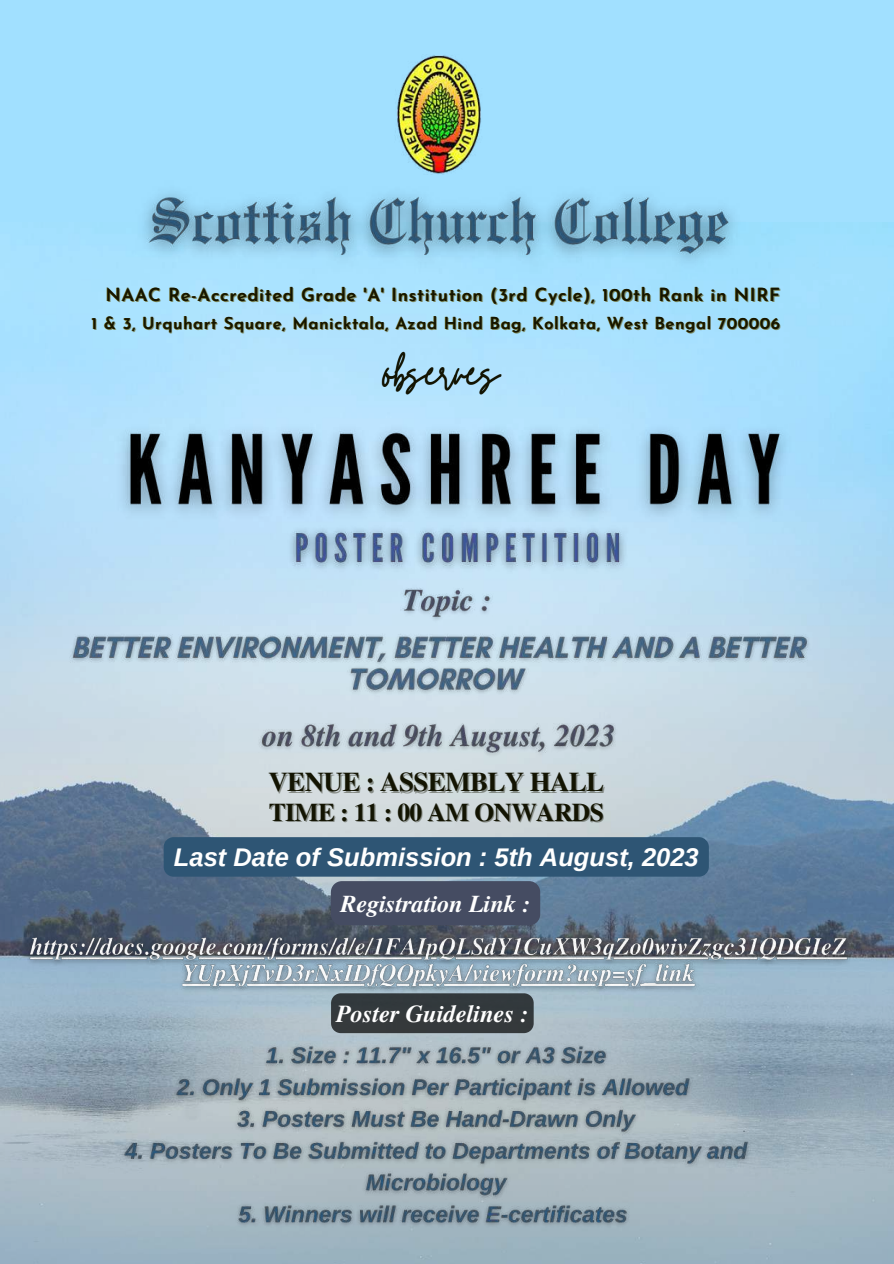
<style>
.page{position:relative;width:894px;height:1264px;background:#fff}
.page>*{position:absolute;margin:0;border:0;box-sizing:border-box;transform-origin:0 0}
.t1{font:40.5px "Twister";color:#131402}
.t2{font:700 27px "Te X Gyre Termes";letter-spacing:-.025em;color:#131402}
.t3{font:italic 700 25.5px "Arimo";color:#fff}
.t4{font:700 25.5px "Te X Gyre Termes";letter-spacing:-.025em;color:#131402}
.t5{font:italic 700 24.3px "Te X Gyre Termes";color:#fff}
.t6{font:italic 700 24.15px "Te X Gyre Termes";color:#fff}
.t7{font:600 18px "Josefin Sans";letter-spacing:.045em;color:#131402}
.t8{font:600 16.5px "Josefin Sans";letter-spacing:.045em;color:#131402}
</style>
<div class="page">
<div style="left:0;top:0;width:893px;height:1263px;background:#a1e0ff"></div>
<img style="left:0;top:287px;width:893px;height:976px">
<img style="left:397px;top:55px;width:84px;height:107px">
<img style="left:252px;top:707px;width:371px;height:59px">
<img style="left:145px;top:162px;width:590px;height:125px">
<img style="left:103px;top:395px;width:716px;height:162px">
<img style="left:281px;top:514px;width:358px;height:73px">
<img style="left:64px;top:622px;width:752px;height:85px">
<img style="left:395px;top:570px;width:104px;height:60px">
<div style="left:331px;top:999px;width:202px;height:34px;background:#34393c"></div>
<img style="left:116px;top:1037px;width:637px;height:197px">
<svg style="left:164px;top:837px;width:544px;height:82px;background:#43607b"></svg>
<img style="left:19px;top:919px;width:874px;height:80px">
<p class="t7" style="left:106px;top:287px;width:675px">NAAC Re-Accredited Grade 'A' Institution (3rd Cycle), 100th Rank in NIRF</p>
<p class="t8" style="left:92px;top:317px;width:689px">1 &amp; 3, Urquhart Square, Manicktala, Azad Hind Bag, Kolkata, West Bengal 700006</p>
<h1 class="t1" style="left:384px;top:343px;width:118px">observes</h1>
<h2 class="t2" style="left:268px;top:761px;width:337px">VENUE : ASSEMBLY HALL</h2>
<h3 class="t4" style="left:269px;top:792px;width:336px">TIME : 11 : 00 AM ONWARDS</h3>
<h3 class="t3" style="left:174px;top:842px;width:526px">Last Date of Submission : 5th August, 2023</h3>
<h3 class="t6" style="left:340px;top:886px;width:191px">Registration Link :</h3>
<h3 class="t5" style="left:336px;top:996px;width:194px">Poster Guidelines :</h3>
</div>
